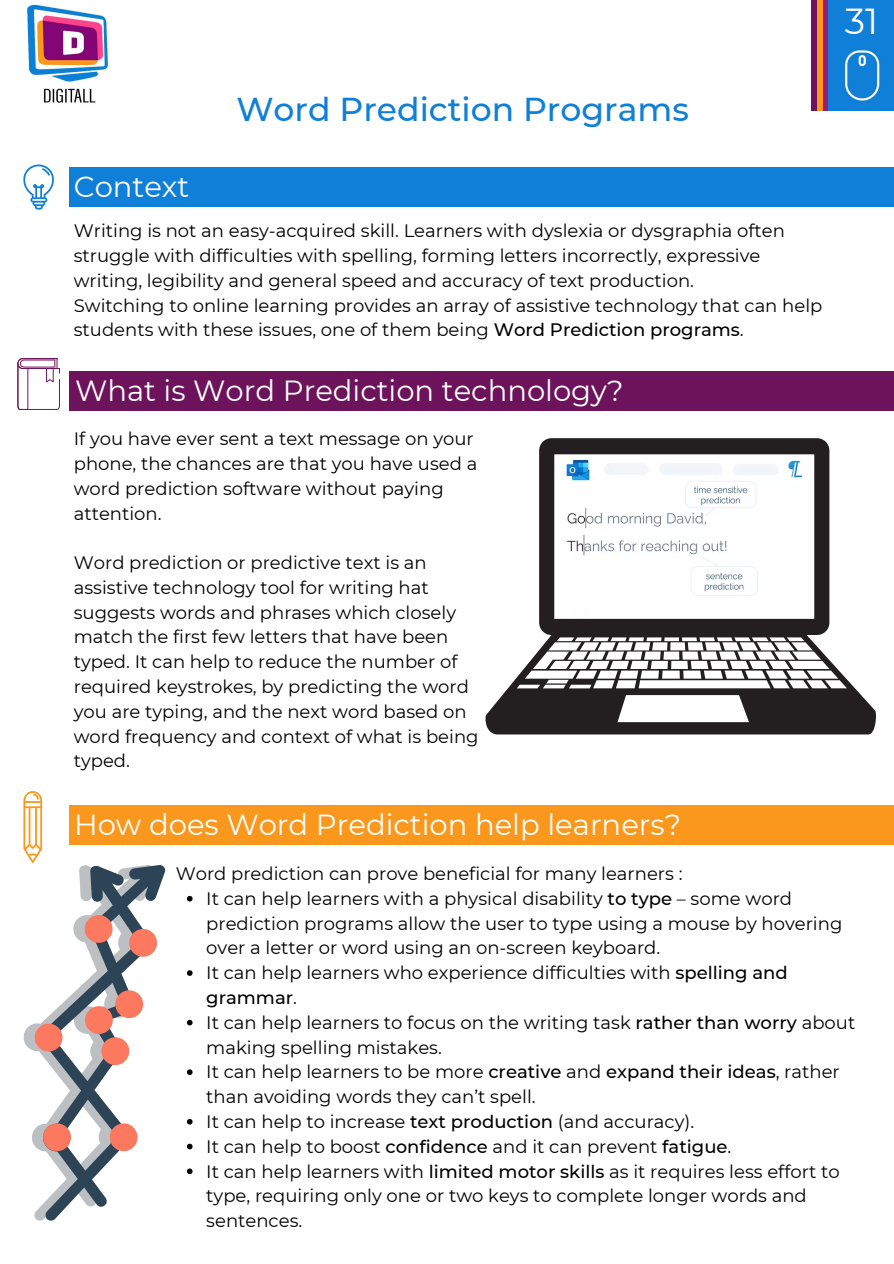
<style>
.page{position:relative;width:894px;height:1264px;background:#fff}
.page>*{position:absolute;margin:0;border:0;box-sizing:border-box;transform-origin:0 0}
.t1{font:36.15px "Montserrat";color:#fff}
.t2{font:500 33px "Montserrat";color:#107fd8}
.t3{font:29.1px "Montserrat";color:#fff}
.t4{font:18px/24.8px "Montserrat";color:#000}
.s1{font-weight:500}
</style>
<div class="page">
<img style="left:26px;top:4px;width:83px;height:99px">
<div style="left:69px;top:167px;width:824px;height:40px;background:#107fd8"></div>
<svg style="left:23px;top:164px;width:31px;height:45px"></svg>
<svg style="left:17px;top:358px;width:43px;height:52px"></svg>
<div style="left:69px;top:371px;width:824px;height:39px;background:#6d135b"></div>
<div style="left:69px;top:805px;width:824px;height:40px;background:#f9981d"></div>
<div style="left:811px;top:0;width:65px;height:110px;background:#6d135b"></div>
<div style="left:817px;top:0;width:65px;height:110px;background:#f9981d"></div>
<div style="left:822px;top:0;width:65px;height:110px;background:#a2177a"></div>
<div style="left:828px;top:0;width:65px;height:110px;background:#107fd8"></div>
<svg style="left:485px;top:438px;width:391px;height:296px"></svg>
<svg style="left:23px;top:791px;width:142px;height:430px"></svg>
<svg style="left:187px;top:895px;width:5px;height:6px"></svg>
<svg style="left:187px;top:970px;width:5px;height:5px"></svg>
<svg style="left:187px;top:1019px;width:5px;height:6px"></svg>
<svg style="left:187px;top:1069px;width:5px;height:5px"></svg>
<svg style="left:187px;top:1119px;width:5px;height:5px"></svg>
<svg style="left:187px;top:1143px;width:5px;height:6px"></svg>
<svg style="left:187px;top:1168px;width:5px;height:6px"></svg>
<img style="left:845px;top:50px;width:35px;height:51px">
<p class="t1" style="left:844px;top:-1px;width:35px">31</p>
<p class="t3" style="left:74px;top:169px;width:117px">Context</p>
<p class="t2" style="left:236px;top:89px;width:454px">Word Prediction Programs</p>
<p class="t4" style="left:74px;top:218px;width:712px">Writing is not an easy-acquired skill. Learners with dyslexia or dysgraphia often struggle with difficulties with spelling, forming letters incorrectly, expressive writing, legibility and general speed and accuracy of text production.</p>
<p class="t4" style="left:74px;top:293px;width:750px">Switching to online learning provides an array of assistive technology that can help students with these issues, one of them being <span class="s1">Word Prediction programs</span>.</p>
<p class="t3" style="left:75px;top:372px;width:549px">What is Word Prediction technology?</p>
<p class="t4" style="left:74px;top:426px;width:405px">If you have ever sent a text message on your phone, the chances are that you have used a word prediction software without paying attention.</p>
<p class="t4" style="left:74px;top:550px;width:406px">Word prediction or predictive text is an assistive technology tool for writing hat suggests words and phrases which closely match the first few letters that have been typed. It can help to reduce the number of required keystrokes, by predicting the word you are typing, and the next word based on word frequency and context of what is being typed.</p>
<p class="t3" style="left:74px;top:807px;width:608px">How does Word Prediction help learners?</p>
<p class="t4" style="left:176px;top:861px;width:508px">Word prediction can prove beneficial for many learners :</p>
<p class="t4" style="left:206px;top:886px;width:637px">It can help learners with a physical disability <span class="s1">to type</span> – some word prediction programs allow the user to type using a mouse by hovering over a letter or word using an on-screen keyboard.</p>
<p class="t4" style="left:206px;top:960px;width:582px">It can help learners who experience difficulties with <span class="s1">spelling and grammar</span>.</p>
<p class="t4" style="left:206px;top:1009px;width:650px">It can help learners to focus on the writing task <span class="s1">rather than worry</span> about making spelling mistakes.</p>
<p class="t4" style="left:206px;top:1059px;width:634px">It can help learners to be more <span class="s1">creative</span> and <span class="s1">expand their ideas</span>, rather than avoiding words they can’t spell.</p>
<p class="t4" style="left:206px;top:1109px;width:489px">It can help to increase <span class="s1">text production</span> (and accuracy).</p>
<p class="t4" style="left:206px;top:1133px;width:526px">It can help to boost <span class="s1">confidence</span> and it can prevent <span class="s1">fatigue</span>.</p>
<p class="t4" style="left:206px;top:1158px;width:634px">It can help learners with <span class="s1">limited motor skills</span> as it requires less effort to type, requiring only one or two keys to complete longer words and sentences.</p>
</div>
